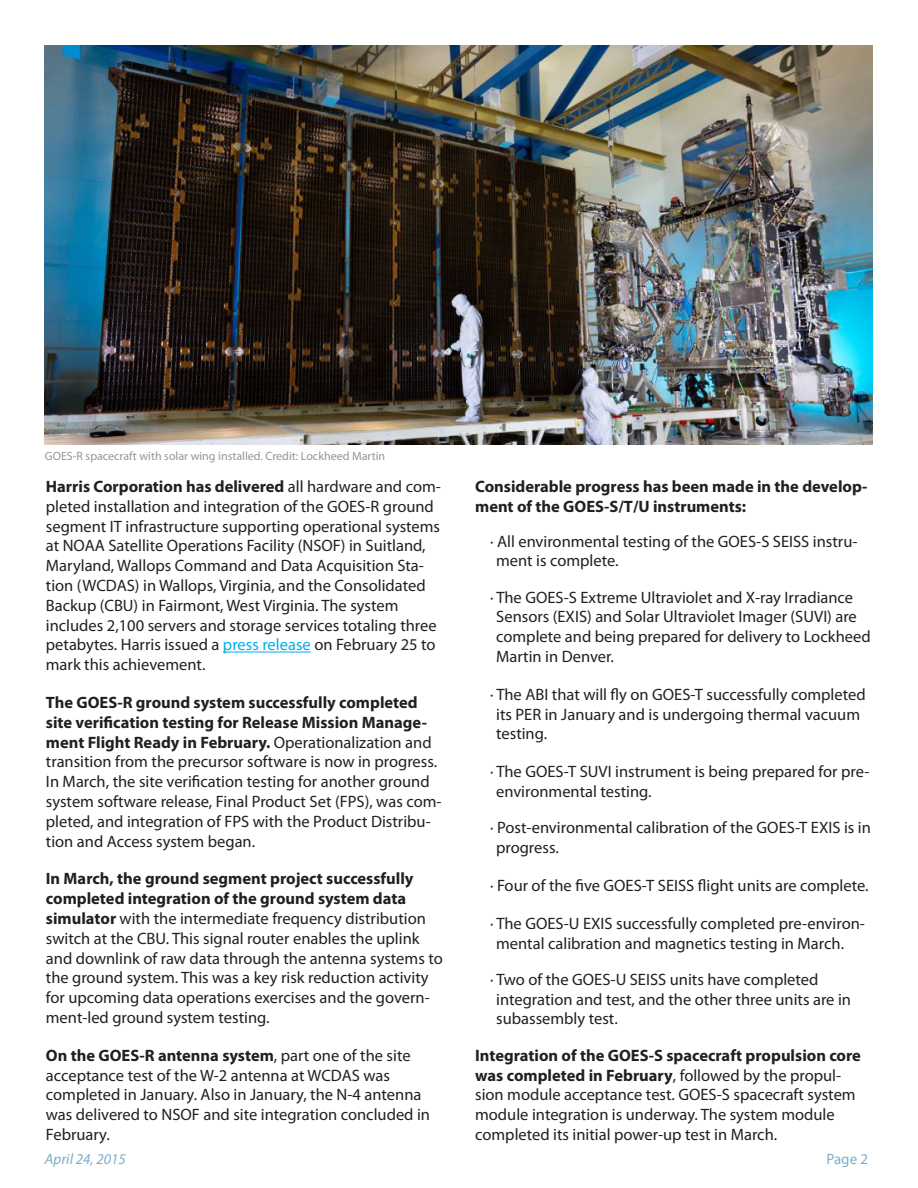
<style>
.page{position:relative;width:918px;height:1188px;background:#fff}
.page>*{position:absolute;margin:0;border:0;box-sizing:border-box;transform-origin:0 0}
.Body{font:16.5px/19.8px "Myriad Pro";color:#231f20}
.t1{font:700 16.5px/19.8px "Myriad Pro";color:#231f20}
.t2{font:italic 15px "Myriad Pro";color:#7dadcb}
.t3{font:15px "Myriad Pro";color:#7dadcb}
.t4{font:12px "Myriad Pro";color:#939598}
.s1{font-weight:700}
.s2{color:#00aeef}
</style>
<div class="page">
<hr style="left:223px;top:652px;width:88px;height:1px;background:#00aeef">
<img style="left:45px;top:46px;width:827px;height:398px">
<p class="t4" style="left:45px;top:448px;width:342px">GOES-R spacecraft with solar wing installed. Credit: Lockheed Martin</p>
<p class="Body" style="left:46px;top:476px;width:397px"><span class="s1">Harris Corporation has delivered</span> all hardware and com&shy;pleted installation and integration of the GOES-R ground segment IT infrastructure supporting operational systems at NOAA Satellite Operations Facility (NSOF) in Suitland, Maryland, Wallops Command and Data Acquisition Sta&shy;tion (WCDAS) in Wallops, Virginia, and the Consolidated Backup (CBU) in Fairmont, West Virginia. The system includes 2,100 servers and storage services totaling three petabytes. Harris issued a <span class="s2">press release</span> on February 25 to mark this achievement.</p>
<p class="Body" style="left:46px;top:692px;width:397px"><span class="s1">The GOES-R ground system successfully completed site verification testing for Release Mission Manage&shy;ment Flight Ready in February.</span> Operationalization and transition from the precursor software is now in progress.<br>In March, the site verification testing for another ground system software release, Final Product Set (FPS), was com&shy;pleted, and integration of FPS with the Product Distribu&shy;tion and Access system began.</p>
<p class="Body" style="left:46px;top:869px;width:398px"><span class="s1">In March, the ground segment project successfully completed integration of the ground system data simulator</span> with the intermediate frequency distribution switch at the CBU. This signal router enables the uplink and downlink of raw data through the antenna systems to the ground system. This was a key risk reduction activity for upcoming data operations exercises and the govern&shy;ment-led ground system testing.</p>
<p class="Body" style="left:46px;top:1045px;width:386px"><span class="s1">On the GOES-R antenna system</span>, part one of the site acceptance test of the W-2 antenna at WCDAS was completed in January. Also in January, the N-4 antenna was delivered to NSOF and site integration concluded in February.</p>
<p class="t1" style="left:475px;top:476px;width:394px">Considerable progress has been made in the develop&shy;ment of the GOES-S/T/U instruments:</p>
<p class="Body" style="left:496px;top:531px;width:363px;text-indent:-6px">· All environmental testing of the GOES-S SEISS instru&shy;ment is complete.</p>
<p class="Body" style="left:496px;top:587px;width:376px;text-indent:-6px">· The GOES-S Extreme Ultraviolet and X-ray Irradiance Sensors (EXIS) and Solar Ultraviolet Imager (SUVI) are complete and being prepared for delivery to Lockheed Martin in Denver.</p>
<p class="Body" style="left:496px;top:684px;width:371px;text-indent:-6px">· The ABI that will fly on GOES-T successfully completed its PER in January and is undergoing thermal vacuum testing.</p>
<p class="Body" style="left:496px;top:762px;width:375px;text-indent:-6px">· The GOES-T SUVI instrument is being prepared for pre&shy;environmental testing.</p>
<p class="Body" style="left:496px;top:818px;width:376px;text-indent:-6px">· Post-environmental calibration of the GOES-T EXIS is in progress.</p>
<p class="Body" style="left:490px;top:875px;width:380px">· Four of the five GOES-T SEISS flight units are complete.</p>
<p class="Body" style="left:496px;top:913px;width:370px;text-indent:-6px">· The GOES-U EXIS successfully completed pre-environ&shy;mental calibration and magnetics testing in March.</p>
<p class="Body" style="left:496px;top:969px;width:356px;text-indent:-6px">· Two of the GOES-U SEISS units have completed integration and test, and the other three units are in subassembly test.</p>
<p class="Body" style="left:475px;top:1045px;width:387px"><span class="s1">Integration of the GOES-S spacecraft propulsion core was completed in February</span>, followed by the propul&shy;sion module acceptance test. GOES-S spacecraft system module integration is underway. The system module completed its initial power-up test in March.</p>
<p class="t2" style="left:45px;top:1150px;width:83px">April 24, 2015</p>
<p class="t3" style="left:826px;top:1150px;width:43px">Page 2</p>
</div>
